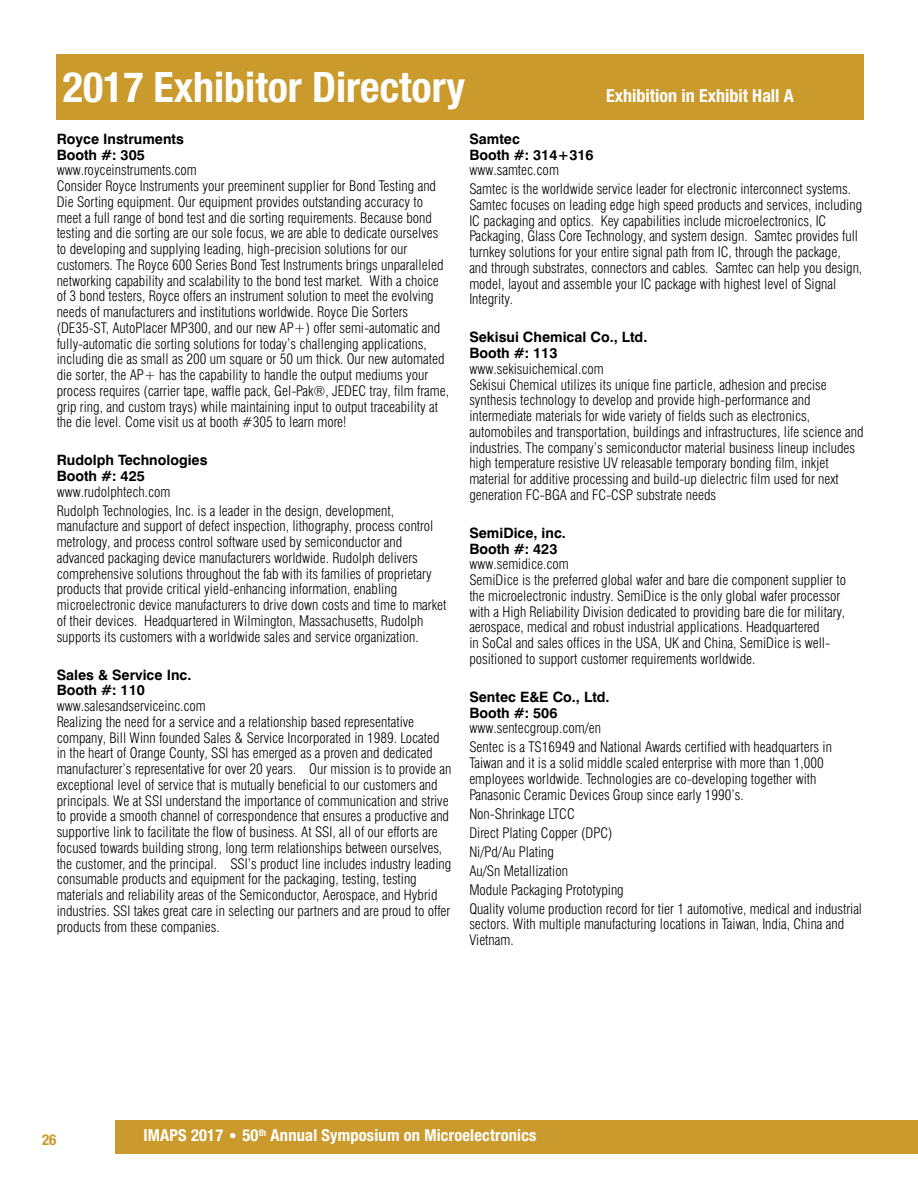
<style>
.page{position:relative;width:918px;height:1188px;background:#fff}
.page>*{position:absolute;margin:0;border:0;box-sizing:border-box;transform-origin:0 0}
.Main_Section_Head{font:700 condensed 42px "Helvetica Neue LT Std";color:#fff}
.Main_Section_Head-2{font:700 condensed 18px "Helvetica Neue LT Std";color:#fff}
.t1{font:700 condensed 16.5px "Helvetica Neue LT Std";letter-spacing:.01em;color:#fff}
.t2{font:700 condensed 15px "Helvetica Neue LT Std";color:#ca9a2c}
.exhibit_list{font:300 condensed 14.25px/15.8px "Swiss 721 BT";color:#000}
.exhibit_list-2{font:700 14.25px/15.8px "Swiss 721 BT";color:#000}
.s1{font-weight:700;font-stretch:normal}
.s2{font-weight:300;font-stretch:condensed}
.s3{font-size:15px}
</style>
<div class="page">
<div style="left:115px;top:1120px;width:803px;height:33px;background:#ca9a2c"></div>
<div style="left:56px;top:54px;width:808px;height:66px;background:#ca9a2c"></div>
<p class="Main_Section_Head" style="left:63px;top:62px;width:404px">2017 Exhibitor Directory</p>
<p class="Main_Section_Head-2" style="left:606px;top:85px;width:189px">Exhibition in Exhibit Hall A</p>
<p class="exhibit_list" style="left:57px;top:131px;width:394px"><span class="s1">Royce Instruments<br>Booth #: 305<br></span>www.royceinstruments.com<br>Consider Royce Instruments your preeminent supplier for Bond Testing and Die Sorting equipment. Our equipment provides outstanding accuracy to meet a full range of bond test and die sorting requirements. Because bond testing and die sorting are our sole focus, we are able to dedicate ourselves to developing and supplying leading, high-precision solutions for our customers. The Royce 600 Series Bond Test Instruments brings unparalleled networking capability and scalability to the bond test market. With a choice of 3 bond testers, Royce offers an instrument solution to meet the evolving needs of manufacturers and institutions worldwide. Royce Die Sorters (DE35-ST, AutoPlacer MP300, and our new AP+) offer semi-automatic and fully-automatic die sorting solutions for today’s challenging applications, including die as small as 200 um square or 50 um thick. Our new automated die sorter, the AP+ has the capability to handle the output mediums your process requires (carrier tape, waffle pack, Gel-Pak®, JEDEC tray, film frame, grip ring, and custom trays) while maintaining input to output traceability at the die level. Come visit us at booth #305 to learn more!</p>
<p class="exhibit_list-2" style="left:57px;top:452px;width:152px">Rudolph Technologies<br>Booth #: 425 <span class="s2">www.rudolphtech.com</span></p>
<p class="exhibit_list" style="left:57px;top:503px;width:391px">Rudolph Technologies, Inc. is a leader in the design, development, manufacture and support of defect inspection, lithography, process control metrology, and process control software used by semiconductor and advanced packaging device manufacturers worldwide. Rudolph delivers comprehensive solutions throughout the fab with its families of proprietary products that provide critical yield-enhancing information, enabling microelectronic device manufacturers to drive down costs and time to market of their devices. Headquartered in Wilmington, Massachusetts, Rudolph supports its customers with a worldwide sales and service organization.</p>
<p class="exhibit_list" style="left:57px;top:667px;width:396px"><span class="s1">Sales &amp; Service Inc.<br>Booth #: 110<br></span>www.salesandserviceinc.com<br>Realizing the need for a service and a relationship based representative company, Bill Winn founded Sales &amp; Service Incorporated in 1989. Located in the heart of Orange County, SSI has emerged as a proven and dedicated manufacturer’s representative for over 20 years. Our mission is to provide an exceptional level of service that is mutually beneficial to our customers and principals. We at SSI understand the importance of communication and strive to provide a smooth channel of correspondence that ensures a productive and supportive link to facilitate the flow of business. At SSI, all of our efforts are focused towards building strong, long term relationships between ourselves, the customer, and the principal. SSI’s product line includes industry leading consumable products and equipment for the packaging, testing, testing materials and reliability areas of the Semiconductor, Aerospace, and Hybrid industries. SSI takes great care in selecting our partners and are proud to offer products from these companies.</p>
<p class="exhibit_list-2" style="left:469px;top:131px;width:126px">Samtec<br>Booth #: 314+316 <span class="s2">www.samtec.com</span></p>
<p class="exhibit_list" style="left:469px;top:181px;width:394px">Samtec is the worldwide service leader for electronic interconnect systems.<br>Samtec focuses on leading edge high speed products and services, including IC packaging and optics. Key capabilities include microelectronics, IC Packaging, Glass Core Technology, and system design. Samtec provides full turnkey solutions for your entire signal path from IC, through the package, and through substrates, connectors and cables. Samtec can help you design, model, layout and assemble your IC package with highest level of Signal Integrity.</p>
<p class="exhibit_list" style="left:469px;top:329px;width:396px"><span class="s1">Sekisui Chemical Co., Ltd.<br>Booth #: 113<br></span>www.sekisuichemical.com<br>Sekisui Chemical utilizes its unique fine particle, adhesion and precise synthesis technology to develop and provide high-performance and intermediate materials for wide variety of fields such as electronics, automobiles and transportation, buildings and infrastructures, life science and industries. The company’s semiconductor material business lineup includes high temperature resistive UV releasable temporary bonding film, inkjet material for additive processing and build-up dielectric film used for next generation FC-BGA and FC-CSP substrate needs</p>
<p class="exhibit_list" style="left:469px;top:525px;width:378px"><span class="s1">SemiDice, inc.<br>Booth #: 423<br></span>www.semidice.com<br>SemiDice is the preferred global wafer and bare die component supplier to the microelectronic industry. SemiDice is the only global wafer processor with a High Reliability Division dedicated to providing bare die for military, aerospace, medical and robust industrial applications. Headquartered<br>in SoCal and sales offices in the USA, UK and China, SemiDice is well&shy;positioned to support customer requirements worldwide.</p>
<p class="exhibit_list-2" style="left:469px;top:689px;width:142px">Sentec E&amp;E Co., Ltd.<br>Booth #: 506 <span class="s2">www.sentecgroup.com/en</span></p>
<p class="exhibit_list" style="left:469px;top:739px;width:364px">Sentec is a TS16949 and National Awards certified with headquarters in Taiwan and it is a solid middle scaled enterprise with more than 1,000 employees worldwide. Technologies are co-developing together with Panasonic Ceramic Devices Group since early 1990’s.</p>
<p class="exhibit_list" style="left:469px;top:806px;width:107px">Non-Shrinkage LTCC</p>
<p class="exhibit_list" style="left:469px;top:825px;width:145px">Direct Plating Copper (DPC)</p>
<p class="exhibit_list" style="left:469px;top:844px;width:86px">Ni/Pd/Au Plating</p>
<p class="exhibit_list" style="left:469px;top:863px;width:100px">Au/Sn Metallization</p>
<p class="exhibit_list" style="left:469px;top:882px;width:156px">Module Packaging Prototyping</p>
<p class="exhibit_list" style="left:469px;top:901px;width:394px">Quality volume production record for tier 1 automotive, medical and industrial sectors. With multiple manufacturing locations in Taiwan, India, China and<br>Vietnam.</p>
<p class="t2" style="left:42px;top:1130px;width:16px">26</p>
<p class="t1" style="left:143px;top:1125px;width:395px">IMAPS 2017 <span class="s3">•</span> 50<sup>th</sup> Annual Symposium on Microelectronics</p>
</div>
